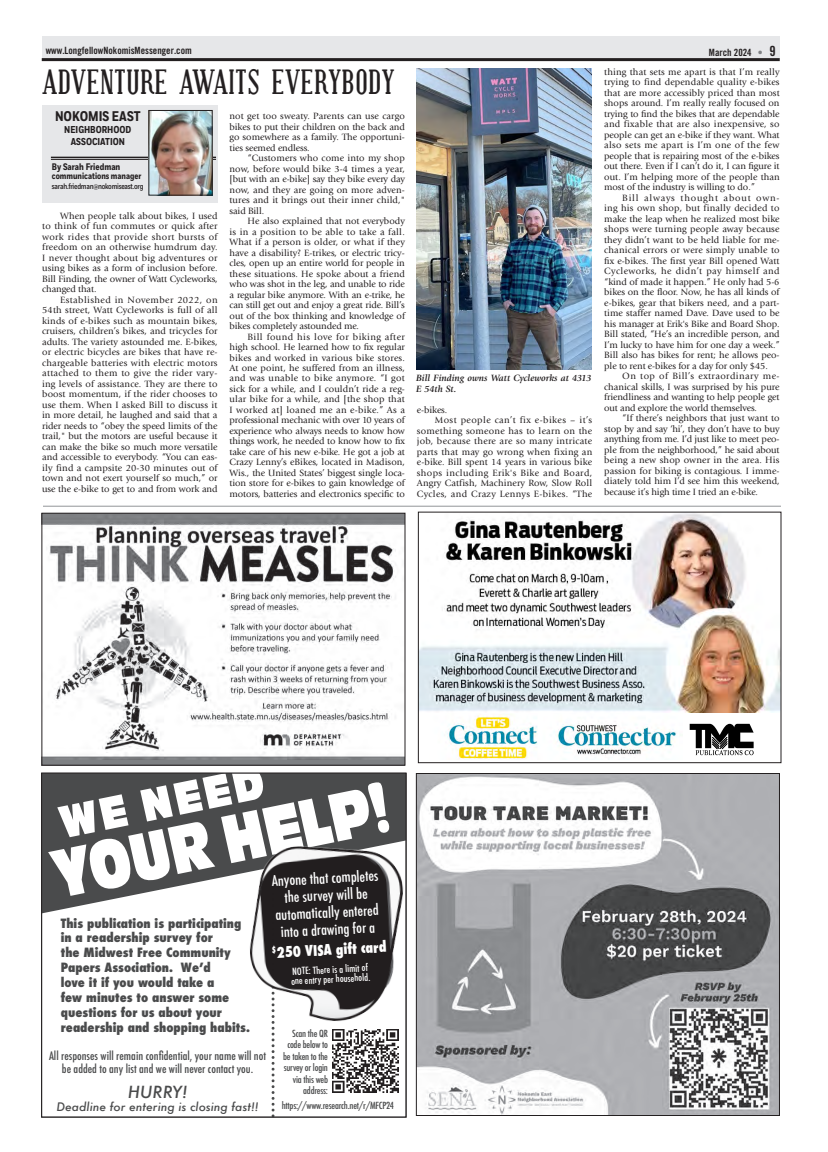
<style>
.page{position:relative;width:828px;height:1152px;background:#fff}
.page>*{position:absolute;margin:0;border:0;box-sizing:border-box;transform-origin:0 0}
.Headline_LNM_MCM{font:700 34.9px "Covington Cond";color:#231f20}
.t1{font:italic 500 16.3px "Futura";color:#4a4b4c;scale:1.05 1}
.t2{font:500 condensed 14.3px/17.2px "Futura";color:#fff;text-align:center;scale:1.05 1}
.t3{font:800 condensed 14.3px "Futura";color:#fff;scale:.95 1}
.t4{font:700 14px "Fort Cond";color:#231f20}
.t5{font:800 condensed 12.4px/14.9px "Futura";color:#4a4b4c;scale:1.05 1}
.t6{font:500 condensed 11.5px/13.8px "Futura";color:#4a4b4c;text-align:center;scale:1.05 1}
.t7{font:italic 500 11.5px "Futura";color:#4a4b4c;scale:1.05 1}
.t8{font:10px "Trade Gothic LT Std Bd Cn 20";color:#231f20}
.t9{font:700 10px "Fort Cond";color:#231f20}
.t10{font:500 condensed 9.6px/11.5px "Futura";letter-spacing:-.02em;color:#4a4b4c;text-align:right;scale:1.05 1}
.t11{font:500 condensed 9.6px/9.6px "Futura";color:#fff;scale:1.05 1}
.Body_Copy{font:9.5px/10.5px "Giovanni Std";letter-spacing:-.01em;color:#231f20;text-align:justify}
.Cutline{font:italic 700 9.5px/10.5px "Giovanni Std";color:#231f20}
.t12{font:700 9.5px "Fort Cond";color:#231f20}
.t13{font:700 9px "Fort Cond";color:#231f20}
.t14{font:500 8px "Fort Cond";letter-spacing:-.03em;color:#231f20}
.s1{color:#808285}
.s2{font-size:14px}
</style>
<div class="page">
<div style="left:42px;top:36px;width:738px;height:22px;background:#e6e7e9"></div>
<hr style="left:42px;top:58px;width:738px;height:3px;background:#231f20">
<hr style="left:43px;top:506px;width:738px;height:1px;background:#939598">
<div style="left:42px;top:105px;width:175px;height:98px;background:#e6e7e9"></div>
<hr style="left:51px;top:157px;width:165px;height:1px;background:#231f20">
<hr style="left:51px;top:159px;width:165px;height:1px;background:#231f20">
<img style="left:150px;top:112px;width:61px;height:82px">
<div style="left:148px;top:110px;width:65px;height:86px;border:1px solid #231f20"></div>
<img style="left:417px;top:69px;width:175px;height:301px">
<img style="left:447px;top:714px;width:229px;height:45px">
<img style="left:420px;top:514px;width:360px;height:198px">
<div style="left:418px;top:512px;width:364px;height:251px;border:1px solid #231f20"></div>
<svg style="left:690px;top:724px;width:64px;height:31px"></svg>
<img style="left:418px;top:775px;width:360px;height:339px">
<div style="left:416px;top:773px;width:364px;height:343px;border:1px solid #231f20"></div>
<svg style="left:272px;top:1032px;width:3px;height:83px"></svg>
<svg style="left:44px;top:775px;width:360px;height:138px;fill:#4a4b4c"></svg>
<svg style="left:48px;top:782px;width:342px;height:114px"></svg>
<img style="left:242px;top:834px;width:162px;height:198px">
<svg style="left:57px;top:775px;width:207px;height:62px"></svg>
<img style="left:333px;top:1030px;width:66px;height:63px">
<div style="left:41px;top:772px;width:366px;height:346px;border:1px solid #231f20"></div>
<img style="left:43px;top:515px;width:361px;height:249px">
<div style="left:41px;top:513px;width:365px;height:253px;border:1px solid #231f20"></div>
<p class="t8" style="left:46px;top:44px;width:148px">www.LongfellowNokomisMessenger.com</p>
<p class="t8" style="left:709px;top:46px;width:68px">March 2024 <span class="s1">•</span> <span class="s2">9</span></p>
<p class="Headline_LNM_MCM" style="left:42px;top:64px;width:354px">ADVENTURE AWAITS EVERYBODY</p>
<p class="t4" style="left:55px;top:107px;width:87px">NOKOMIS EAST</p>
<p class="t9" style="left:64px;top:123px;width:69px">NEIGHBORHOOD</p>
<p class="t9" style="left:71px;top:135px;width:56px">ASSOCIATION</p>
<p class="t12" style="left:52px;top:160px;width:70px">By Sarah Friedman</p>
<p class="t13" style="left:52px;top:171px;width:91px">communications manager</p>
<p class="t14" style="left:52px;top:181px;width:93px">sarah.friedman@nokomiseast.org</p>
<p class="Body_Copy" style="left:42px;top:210px;width:177px;text-indent:18px">When people talk about bikes, I used to think of fun commutes or quick after work rides that provide short bursts of freedom on an otherwise humdrum day.<br>I never thought about big adventures or using bikes as a form of inclusion before.<br>Bill Finding, the owner of Watt Cycleworks, changed that.</p>
<p class="Body_Copy" style="left:42px;top:294px;width:177px;text-indent:18px">Established in November 2022, on 54th street, Watt Cycleworks is full of all kinds of e-bikes such as mountain bikes, cruisers, children’s bikes, and tricycles for adults. The variety astounded me. E-bikes, or electric bicycles are bikes that have re&shy;chargeable batteries with electric motors attached to them to give the rider vary&shy;ing levels of assistance. They are there to boost momentum, if the rider chooses to use them. When I asked Bill to discuss it in more detail, he laughed and said that a rider needs to “obey the speed limits of the trail," but the motors are useful because it can make the bike so much more versatile and accessible to everybody. “You can eas&shy;ily find a campsite 20-30 minutes out of town and not exert yourself so much,” or use the e-bike to get to and from work and</p>
<p class="Body_Copy" style="left:230px;top:111px;width:177px">not get too sweaty. Parents can use cargo bikes to put their children on the back and go somewhere as a family. The opportuni&shy;ties seemed endless.</p>
<p class="Body_Copy" style="left:230px;top:153px;width:177px;text-indent:18px">“Customers who come into my shop now, before would bike 3-4 times a year, [but with an e-bike] say they bike every day now, and they are going on more adven&shy;tures and it brings out their inner child," said Bill.</p>
<p class="Body_Copy" style="left:230px;top:216px;width:177px;text-indent:18px">He also explained that not everybody is in a position to be able to take a fall.<br>What if a person is older, or what if they have a disability? E-trikes, or electric tricy&shy;cles, open up an entire world for people in these situations. He spoke about a friend who was shot in the leg, and unable to ride a regular bike anymore. With an e-trike, he can still get out and enjoy a great ride. Bill’s out of the box thinking and knowledge of bikes completely astounded me.</p>
<p class="Body_Copy" style="left:230px;top:331px;width:177px;text-indent:18px">Bill found his love for biking after high school. He learned how to fix regular bikes and worked in various bike stores.<br>At one point, he suffered from an illness, and was unable to bike anymore. “I got sick for a while, and I couldn’t ride a reg&shy;ular bike for a while, and [the shop that I worked at] loaned me an e-bike.” As a professional mechanic with over 10 years of experience who always needs to know how things work, he needed to know how to fix take care of his new e-bike. He got a job at Crazy Lenny’s eBikes, located in Madison, Wis., the United States’ biggest single loca&shy;tion store for e-bikes to gain knowledge of motors, batteries and electronics specific to</p>
<p class="Cutline" style="left:416px;top:373px;width:177px">Bill Finding owns Watt Cycleworks at 4313<br>E 54th St.</p>
<p class="Body_Copy" style="left:417px;top:405px;width:32px">e-bikes.</p>
<p class="Body_Copy" style="left:417px;top:415px;width:177px;text-indent:18px">Most people can’t fix e-bikes – it’s something someone has to learn on the job, because there are so many intricate parts that may go wrong when fixing an e-bike. Bill spent 14 years in various bike shops including Erik's Bike and Board, Angry Catfish, Machinery Row, Slow Roll Cycles, and Crazy Lennys E-bikes. “The</p>
<p class="Body_Copy" style="left:604px;top:67px;width:177px">thing that sets me apart is that I’m really trying to find dependable quality e-bikes that are more accessibly priced than most shops around. I’m really really focused on trying to find the bikes that are dependable and fixable that are also inexpensive, so people can get an e-bike if they want. What also sets me apart is I’m one of the few people that is repairing most of the e-bikes out there. Even if I can’t do it, I can figure it out. I’m helping more of the people than most of the industry is willing to do.”</p>
<p class="Body_Copy" style="left:604px;top:193px;width:177px;text-indent:18px">Bill always thought about own&shy;ing his own shop, but finally decided to make the leap when he realized most bike shops were turning people away because they didn’t want to be held liable for me&shy;chanical errors or were simply unable to fix e-bikes. The first year Bill opened Watt Cycleworks, he didn’t pay himself and “kind of made it happen.” He only had 5-6 bikes on the floor. Now, he has all kinds of e-bikes, gear that bikers need, and a part&shy;time staffer named Dave. Dave used to be his manager at Erik's Bike and Board Shop.<br>Bill stated, “He’s an incredible person, and I’m lucky to have him for one day a week.” Bill also has bikes for rent; he allows peo&shy;ple to rent e-bikes for a day for only $45.</p>
<p class="Body_Copy" style="left:604px;top:371px;width:177px;text-indent:18px">On top of Bill’s extraordinary me&shy;chanical skills, I was surprised by his pure friendliness and wanting to help people get out and explore the world themselves.</p>
<p class="Body_Copy" style="left:604px;top:413px;width:177px;text-indent:18px">“If there’s neighbors that just want to stop by and say ‘hi’, they don’t have to buy anything from me. I’d just like to meet peo&shy;ple from the neighborhood,” he said about being a new shop owner in the area. His passion for biking is contagious. I imme&shy;diately told him I’d see him this weekend, because it’s high time I tried an e-bike.</p>
<p class="t2" style="left:271px;top:872px;width:103px;rotate:-3deg">Anyone that completes the survey will be automatically entered into a drawing for a</p>
<p class="t3" style="left:271px;top:943px;width:122px;rotate:-3deg"><sup>$</sup>250 VISA gift card</p>
<p class="t11" style="left:290px;top:967px;width:77px;rotate:-3deg">NOTE: There is a limit of one entry per household.</p>
<p class="t5" style="left:61px;top:916px;width:182px">This publication is participating in a readership survey for<br>the Midwest Free Community<br>Papers Association. We’d<br>love it if you would take a<br>few minutes to answer some questions for us about your readership and shopping habits.</p>
<p class="t10" style="left:283px;top:1027px;width:44px">Scan the QR code below to be taken to the survey or login via this web address:</p>
<p class="t10" style="left:282px;top:1100px;width:108px">https://www.research.net/r/MFCP24</p>
<p class="t6" style="left:49px;top:1049px;width:208px">All responses will remain confidential, your name will not be added to any list and we will never contact you.</p>
<p class="t1" style="left:128px;top:1081px;width:58px">HURRY!</p>
<p class="t7" style="left:57px;top:1099px;width:194px">Deadline for entering is closing fast!!</p>
</div>
